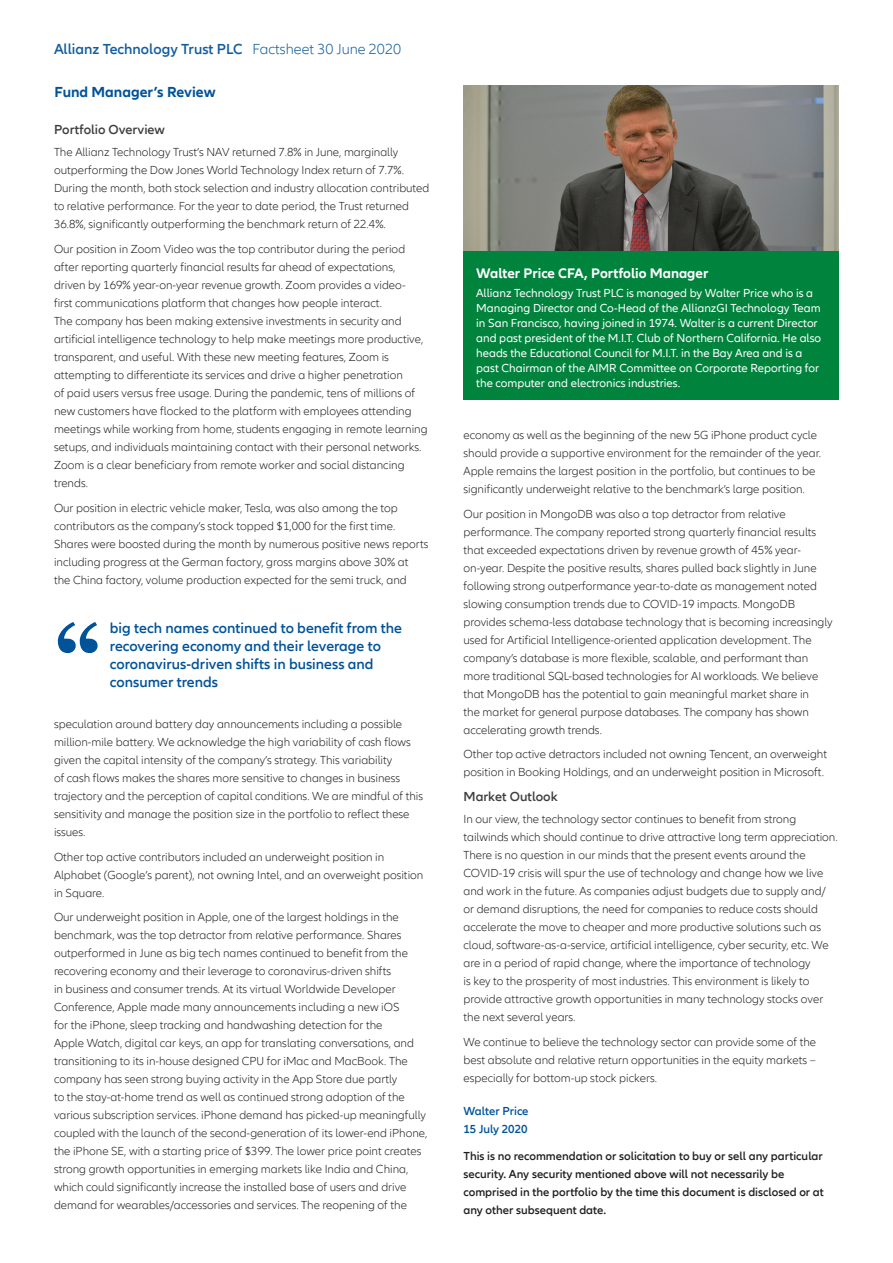
<style>
.page{position:relative;width:893px;height:1263px;background:#fff}
.page>*{position:absolute;margin:0;border:0;box-sizing:border-box;transform-origin:0 0}
.t1{font:600 15px/18px "Allianz Neo";color:#015399}
.t2{font:600 15px "Allianz Neo";color:#115da0}
.t3{font:700 15px "Allianz Neo";color:#015399}
.t4{font:700 14.25px "Allianz Neo";color:#fff}
.t5{font:600 13.5px "Allianz Neo";color:#3e3e3f}
.t6{font:300 12px/18px "Allianz Neo";color:#231f20}
.t7{font:12px/15px "Allianz Neo";color:#fff}
.t8{font:600 12px/18px "Allianz Neo";color:#231f20}
.t9{font:600 12px/18px "Allianz Neo";color:#015399}
.s1{font-weight:300}
</style>
<div class="page">
<svg style="left:58px;top:622px;width:40px;height:31px"></svg>
<img style="left:463px;top:85px;width:376px;height:166px">
<div style="left:463px;top:251px;width:376px;height:149px;background:#00833d"></div>
<p class="t2" style="left:54px;top:40px;width:349px">Allianz Technology Trust PLC <span class="s1">Factsheet 30 June 2020</span></p>
<p class="t3" style="left:55px;top:83px;width:163px">Fund Manager’s Review</p>
<p class="t5" style="left:54px;top:122px;width:113px">Portfolio Overview</p>
<p class="t6" style="left:54px;top:144px;width:377px">The Allianz Technology Trust’s NAV returned 7.8% in June, marginally outperforming the Dow Jones World Technology Index return of 7.7%.<br>During the month, both stock selection and industry allocation contributed to relative performance. For the year to date period, the Trust returned 36.8%, significantly outperforming the benchmark return of 22.4%.</p>
<p class="t6" style="left:54px;top:240px;width:375px">Our position in Zoom Video was the top contributor during the period after reporting quarterly financial results far ahead of expectations, driven by 169% year-on-year revenue growth. Zoom provides a video-<br>first communications platform that changes how people interact.<br>The company has been making extensive investments in security and artificial intelligence technology to help make meetings more productive, transparent, and useful. With these new meeting features, Zoom is attempting to differentiate its services and drive a higher penetration<br>of paid users versus free usage. During the pandemic, tens of millions of new customers have flocked to the platform with employees attending meetings while working from home, students engaging in remote learning setups, and individuals maintaining contact with their personal networks.<br>Zoom is a clear beneficiary from remote worker and social distancing trends.</p>
<p class="t6" style="left:54px;top:499px;width:376px">Our position in electric vehicle maker, Tesla, was also among the top contributors as the company’s stock topped $1,000 for the first time.<br>Shares were boosted during the month by numerous positive news reports including progress at the German factory, gross margins above 30% at<br>the China factory, volume production expected for the semi truck, and</p>
<p class="t1" style="left:110px;top:619px;width:294px">big tech names continued to benefit from the recovering economy and their leverage to coronavirus-driven shifts in business and consumer trends</p>
<p class="t6" style="left:54px;top:715px;width:371px">speculation around battery day announcements including a possible million-mile battery. We acknowledge the high variability of cash flows given the capital intensity of the company’s strategy. This variability<br>of cash flows makes the shares more sensitive to changes in business trajectory and the perception of capital conditions. We are mindful of this sensitivity and manage the position size in the portfolio to reflect these issues.</p>
<p class="t6" style="left:54px;top:848px;width:371px">Other top active contributors included an underweight position in<br>Alphabet (Google’s parent), not owning Intel, and an overweight position in Square.</p>
<p class="t6" style="left:54px;top:909px;width:375px">Our underweight position in Apple, one of the largest holdings in the benchmark, was the top detractor from relative performance. Shares outperformed in June as big tech names continued to benefit from the recovering economy and their leverage to coronavirus-driven shifts<br>in business and consumer trends. At its virtual Worldwide Developer Conference, Apple made many announcements including a new iOS<br>for the iPhone, sleep tracking and handwashing detection for the<br>Apple Watch, digital car keys, an app for translating conversations, and transitioning to its in-house designed CPU for iMac and MacBook. The company has seen strong buying activity in the App Store due partly<br>to the stay-at-home trend as well as continued strong adoption of the various subscription services. iPhone demand has picked-up meaningfully coupled with the launch of the second-generation of its lower-end iPhone, the iPhone SE, with a starting price of $399. The lower price point creates strong growth opportunities in emerging markets like India and China, which could significantly increase the installed base of users and drive demand for wearables/accessories and services. The reopening of the</p>
<p class="t4" style="left:476px;top:265px;width:234px">Walter Price CFA, Portfolio Manager</p>
<p class="t7" style="left:476px;top:286px;width:346px">Allianz Technology Trust PLC is managed by Walter Price who is a Managing Director and Co-Head of the AllianzGI Technology Team in San Francisco, having joined in 1974. Walter is a current Director and past president of the M.I.T. Club of Northern California. He also heads the Educational Council for M.I.T. in the Bay Area and is a past Chairman of the AIMR Committee on Corporate Reporting for the computer and electronics industries.</p>
<p class="t6" style="left:463px;top:426px;width:359px">economy as well as the beginning of the new 5G iPhone product cycle should provide a supportive environment for the remainder of the year.<br>Apple remains the largest position in the portfolio, but continues to be significantly underweight relative to the benchmark’s large position.</p>
<p class="t6" style="left:463px;top:505px;width:370px">Our position in MongoDB was also a top detractor from relative performance. The company reported strong quarterly financial results that exceeded expectations driven by revenue growth of 45% year&shy;on-year. Despite the positive results, shares pulled back slightly in June following strong outperformance year-to-date as management noted slowing consumption trends due to COVID-19 impacts. MongoDB provides schema-less database technology that is becoming increasingly used for Artificial Intelligence-oriented application development. The company’s database is more flexible, scalable, and performant than more traditional SQL-based technologies for AI workloads. We believe that MongoDB has the potential to gain meaningful market share in<br>the market for general purpose databases. The company has shown accelerating growth trends.</p>
<p class="t6" style="left:463px;top:746px;width:365px">Other top active detractors included not owning Tencent, an overweight position in Booking Holdings, and an underweight position in Microsoft.</p>
<p class="t5" style="left:463px;top:789px;width:96px">Market Outlook</p>
<p class="t6" style="left:463px;top:811px;width:376px">In our view, the technology sector continues to benefit from strong tailwinds which should continue to drive attractive long term appreciation.<br>There is no question in our minds that the present events around the COVID-19 crisis will spur the use of technology and change how we live and work in the future. As companies adjust budgets due to supply and/ or demand disruptions, the need for companies to reduce costs should accelerate the move to cheaper and more productive solutions such as cloud, software-as-a-service, artificial intelligence, cyber security, etc. We are in a period of rapid change, where the importance of technology<br>is key to the prosperity of most industries. This environment is likely to provide attractive growth opportunities in many technology stocks over the next several years.</p>
<p class="t6" style="left:463px;top:1033px;width:354px;text-align:justify">We continue to believe the technology sector can provide some of the best absolute and relative return opportunities in the equity markets – especially for bottom-up stock pickers.</p>
<p class="t9" style="left:463px;top:1103px;width:67px">Walter Price<br>15 July 2020</p>
<p class="t8" style="left:463px;top:1147px;width:362px">This is no recommendation or solicitation to buy or sell any particular security. Any security mentioned above will not necessarily be comprised in the portfolio by the time this document is disclosed or at any other subsequent date.</p>
</div>
